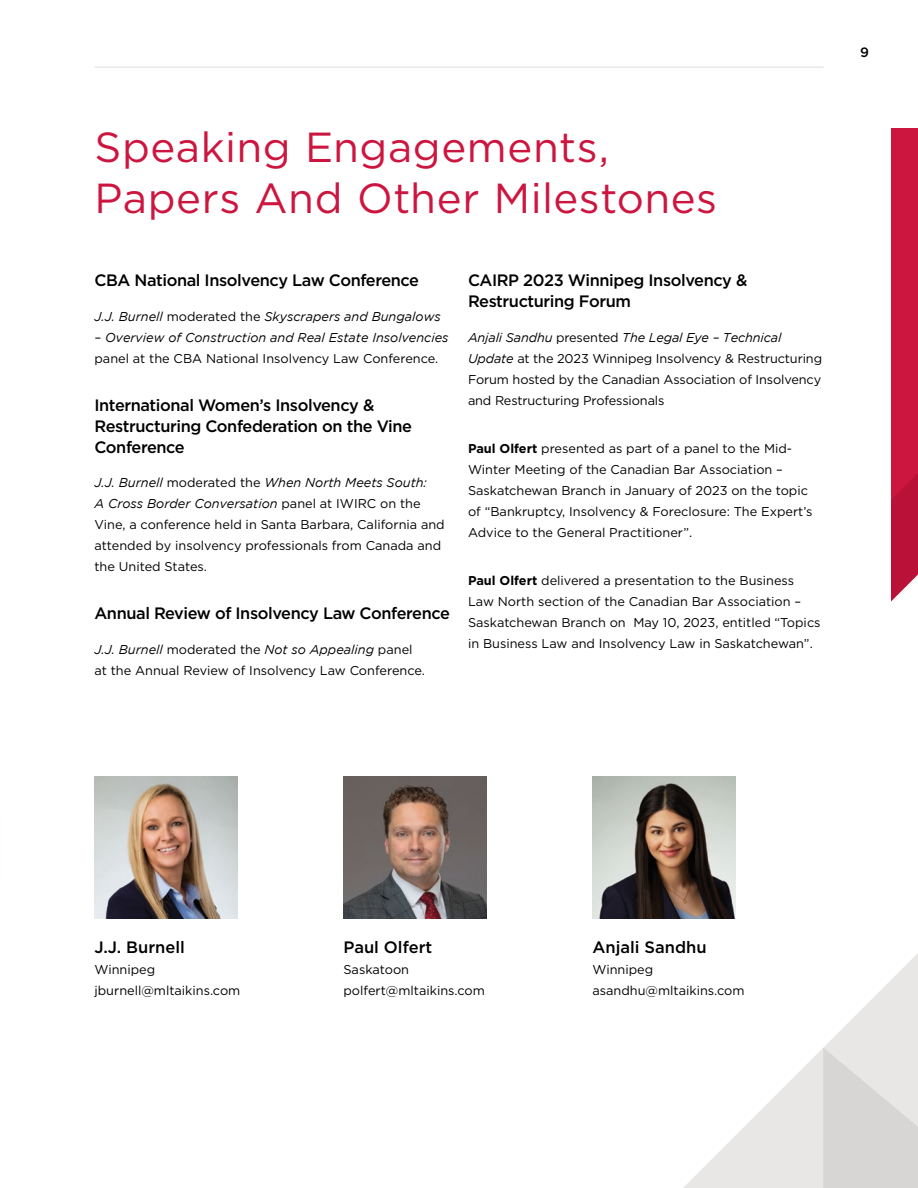
<style>
.page{position:relative;width:918px;height:1188px;background:#fff}
.page>*{position:absolute;margin:0;border:0;box-sizing:border-box;transform-origin:0 0}
.t1{font:42px/51px "Gotham";letter-spacing:.015em;color:#cd163f}
.t2{font:500 16.5px/21px "Gotham";letter-spacing:-.025em;color:#000}
.t3{font:500 16.5px "Gotham";color:#000}
.t4{font:500 13.5px "Gotham";color:#000}
.t5{font:12.75px/21px "Gotham";color:#000}
.t6{font:italic 12.75px "Gotham";color:#000}
.s1{font-style:normal}
.s2{font-style:italic}
.s3{font-weight:700}
</style>
<div class="page">
<div style="left:891px;top:128px;width:27px;height:1060px;background:#cd163f"></div>
<svg style="left:683px;top:1048px;width:140px;height:140px"></svg>
<svg style="left:823px;top:473px;width:95px;height:715px"></svg>
<hr style="left:94px;top:66px;width:730px;height:2px;background:#e9e7e6">
<img style="left:94px;top:776px;width:143px;height:143px">
<img style="left:344px;top:776px;width:142px;height:143px">
<img style="left:592px;top:776px;width:143px;height:143px">
<h1 class="t1" style="left:94px;top:121px;width:624px">Speaking Engagements,<br>Papers And Other Milestones</h1>
<p class="t2" style="left:94px;top:270px;width:326px">CBA National Insolvency Law Conference</p>
<p class="t6" style="left:94px;top:309px;width:348px">J.J. Burnell <span class="s1">moderated the</span> Skyscrapers and Bungalows</p>
<p class="t6" style="left:94px;top:330px;width:356px">– Overview of Construction and Real Estate Insolvencies</p>
<p class="t5" style="left:94px;top:348px;width:345px">panel at the CBA National Insolvency Law Conference.</p>
<p class="t2" style="left:94px;top:394px;width:319px">International Women’s Insolvency &amp;<br>Restructuring Confederation on the Vine<br>Conference</p>
<p class="t5" style="left:94px;top:472px;width:352px"><span class="s2">J.J. Burnell</span> moderated the <span class="s2">When North Meets South:<br>A Cross Border Conversation</span> panel at IWIRC on the Vine, a conference held in Santa Barbara, California and attended by insolvency professionals from Canada and the United States.</p>
<p class="t2" style="left:94px;top:603px;width:357px">Annual Review of Insolvency Law Conference</p>
<p class="t5" style="left:94px;top:639px;width:332px"><span class="s2">J.J. Burnell</span> moderated the <span class="s2">Not so Appealing</span> panel at the Annual Review of Insolvency Law Conference.</p>
<p class="t2" style="left:468px;top:270px;width:281px">CAIRP 2023 Winnipeg Insolvency &amp;<br>Restructuring Forum</p>
<p class="t5" style="left:468px;top:327px;width:356px"><span class="s2">Anjali Sandhu</span> presented <span class="s2">The Legal Eye – Technical Update</span> at the 2023 Winnipeg Insolvency &amp; Restructuring Forum hosted by the Canadian Association of Insolvency and Restructuring Professionals</p>
<p class="t5" style="left:468px;top:438px;width:346px"><span class="s3">Paul Olfert</span> presented as part of a panel to the Mid-Winter Meeting of the Canadian Bar Association – Saskatchewan Branch in January of 2023 on the topic of “Bankruptcy, Insolvency &amp; Foreclosure: The Expert’s Advice to the General Practitioner”.</p>
<p class="t5" style="left:468px;top:570px;width:354px"><span class="s3">Paul Olfert</span> delivered a presentation to the Business Law North section of the Canadian Bar Association – Saskatchewan Branch on May 10, 2023, entitled “Topics in Business Law and Insolvency Law in Saskatchewan”.</p>
<p class="t4" style="left:860px;top:43px;width:10px">9</p>
<p class="t3" style="left:94px;top:936px;width:92px">J.J. Burnell</p>
<p class="t5" style="left:94px;top:959px;width:147px">Winnipeg jburnell@mltaikins.com</p>
<p class="t3" style="left:344px;top:936px;width:90px">Paul Olfert</p>
<p class="t5" style="left:344px;top:959px;width:143px">Saskatoon polfert@mltaikins.com</p>
<p class="t3" style="left:592px;top:936px;width:116px">Anjali Sandhu</p>
<p class="t5" style="left:592px;top:959px;width:154px">Winnipeg asandhu@mltaikins.com</p>
</div>
